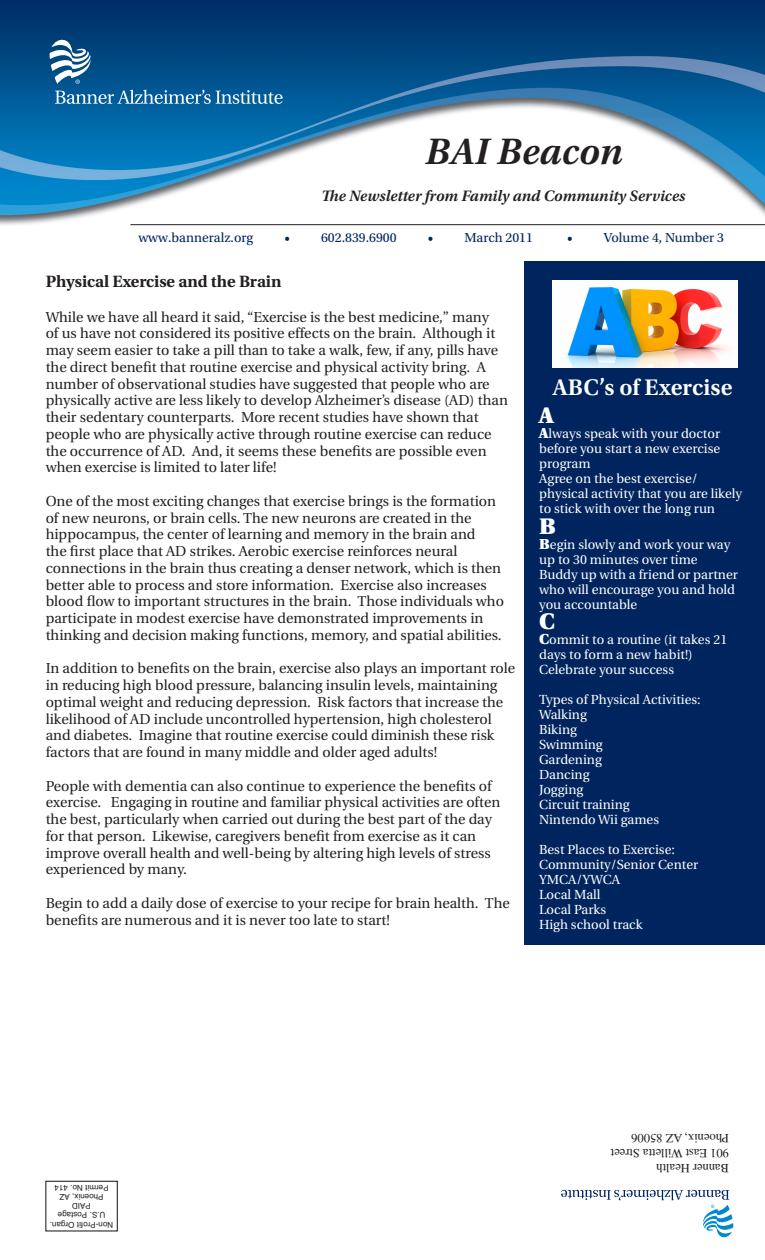
<style>
.page{position:relative;width:765px;height:1260px;background:#fff}
.page>*{position:absolute;margin:0;border:0;box-sizing:border-box;transform-origin:0 0}
.t1{font:italic 600 38.75px "Utopia Std";letter-spacing:.005em;color:#231f20}
.t2{font:600 23.75px "Utopia Std";color:#fff}
.t3{font:900 22.5px "Utopia";color:#fff}
.t4{font:700 16.25px "Utopia";color:#231f20}
.t5{font:italic 600 15.88px "Utopia Std";color:#231f20}
.t6{font:14.38px/16.8px "Utopia";color:#231f20}
.t7{font:13.75px "Utopia Std";color:#00255e}
.t8{font:13.12px/15px "Utopia";color:#fff}
.t9{font:12.5px/15px "Times";color:#231f20}
.t10{font:8px/9.1px "Helvetica";color:#231f20;text-align:center}
.s1{font-weight:900;font-size:14.38px}
</style>
<div class="page">
<img style="left:0;top:0;width:765px;height:226px">
<svg style="left:55px;top:90px;width:228px;height:14px;background:#4587b3"></svg>
<svg style="left:50px;top:37px;width:41px;height:47px"></svg>
<hr style="left:131px;top:224px;width:634px;height:1px;background:#231f20">
<div style="left:524px;top:261px;width:241px;height:684px;background:#00255e"></div>
<svg style="left:561px;top:1190px;width:172px;height:47px"></svg>
<div style="left:45px;top:1181px;width:73px;height:51px;border:1px solid #231f20"></div>
<img style="left:552px;top:281px;width:186px;height:86px">
<h1 class="t1" style="left:425px;top:130px;width:199px">BAI Beacon</h1>
<p class="t5" style="left:322px;top:187px;width:365px">The Newsletter from Family and Community Services</p>
<p class="t7" style="left:138px;top:230px;width:116px">www.banneralz.org</p>
<p class="t7" style="left:284px;top:230px;width:114px">• 602.839.6900</p>
<p class="t7" style="left:428px;top:230px;width:107px">• March 2011</p>
<p class="t7" style="left:567px;top:230px;width:158px">• Volume 4, Number 3</p>
<p class="t4" style="left:46px;top:273px;width:237px">Physical Exercise and the Brain</p>
<p class="t6" style="left:46px;top:309px;width:464px">While we have all heard it said, “Exercise is the best medicine,” many<br>of us have not considered its positive effects on the brain. Although it may seem easier to take a pill than to take a walk, few, if any, pills have the direct benefit that routine exercise and physical activity bring. A number of observational studies have suggested that people who are physically active are less likely to develop Alzheimer’s disease (AD) than their sedentary counterparts. More recent studies have shown that people who are physically active through routine exercise can reduce the occurrence of AD. And, it seems these benefits are possible even when exercise is limited to later life!</p>
<p class="t6" style="left:46px;top:493px;width:460px">One of the most exciting changes that exercise brings is the formation of new neurons, or brain cells. The new neurons are created in the hippocampus, the center of learning and memory in the brain and<br>the first place that AD strikes. Aerobic exercise reinforces neural connections in the brain thus creating a denser network, which is then better able to process and store information. Exercise also increases blood flow to important structures in the brain. Those individuals who participate in modest exercise have demonstrated improvements in thinking and decision making functions, memory, and spatial abilities.</p>
<p class="t6" style="left:46px;top:660px;width:471px">In addition to benefits on the brain, exercise also plays an important role in reducing high blood pressure, balancing insulin levels, maintaining optimal weight and reducing depression. Risk factors that increase the likelihood of AD include uncontrolled hypertension, high cholesterol and diabetes. Imagine that routine exercise could diminish these risk factors that are found in many middle and older aged adults!</p>
<p class="t6" style="left:46px;top:778px;width:456px">People with dementia can also continue to experience the benefits of exercise. Engaging in routine and familiar physical activities are often the best, particularly when carried out during the best part of the day for that person. Likewise, caregivers benefit from exercise as it can improve overall health and well-being by altering high levels of stress experienced by many.</p>
<p class="t6" style="left:46px;top:895px;width:466px">Begin to add a daily dose of exercise to your recipe for brain health. The benefits are numerous and it is never too late to start!</p>
<h2 class="t2" style="left:553px;top:373px;width:182px">ABC’s of Exercise</h2>
<h3 class="t3" style="left:539px;top:402px;width:16px">A</h3>
<p class="t8" style="left:539px;top:426px;width:205px"><span class="s1">A</span>lways speak with your doctor before you start a new exercise program<br>Agree on the best exercise/ physical activity that you are likely to stick with over the long run</p>
<h3 class="t3" style="left:539px;top:513px;width:18px">B</h3>
<p class="t8" style="left:539px;top:537px;width:200px"><span class="s1">B</span>egin slowly and work your way up to 30 minutes over time<br>Buddy up with a friend or partner who will encourage you and hold you accountable</p>
<h3 class="t3" style="left:539px;top:609px;width:17px">C</h3>
<p class="t8" style="left:539px;top:633px;width:190px"><span class="s1">C</span>ommit to a routine (it takes 21 days to form a new habit!)<br>Celebrate your success</p>
<p class="t8" style="left:539px;top:693px;width:163px">Types of Physical Activities:<br>Walking<br>Biking<br>Swimming<br>Gardening<br>Dancing<br>Jogging<br>Circuit training<br>Nintendo Wii games</p>
<p class="t8" style="left:539px;top:843px;width:161px">Best Places to Exercise:<br>Community/Senior Center<br>YMCA/YWCA<br>Local Mall<br>Local Parks<br>High school track</p>
<p class="t10" style="left:113px;top:1229px;width:65px;rotate:-180deg">Non-Profit Organ.<br>U.S. Postage<br>PAID<br>Phoenix, AZ<br>Permit No. 414</p>
<p class="t9" style="left:729px;top:1175px;width:120px;rotate:-180deg">Banner Health<br>901 East Willetta Street<br>Phoenix, AZ 85006</p>
</div>
